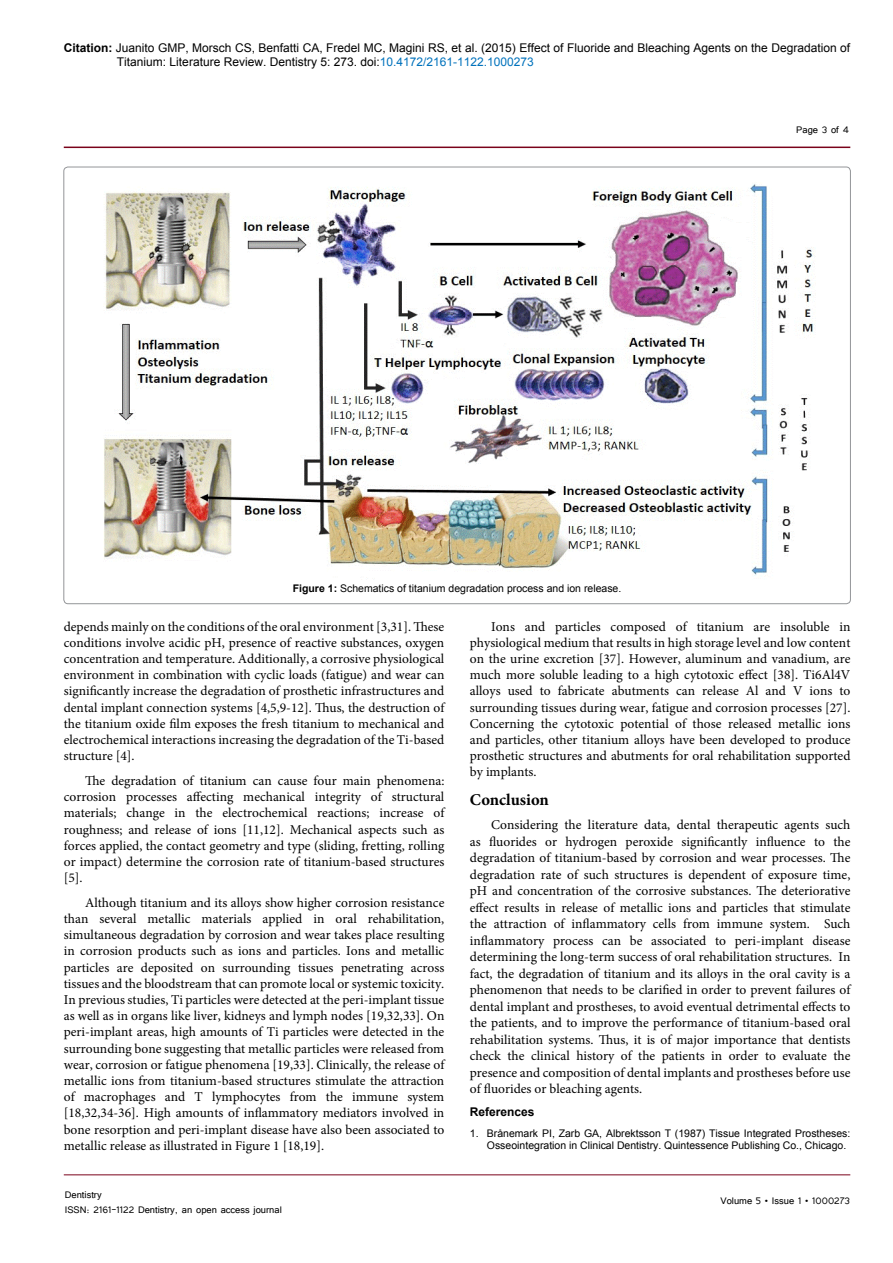
<style>
.page{position:relative;width:893px;height:1263px;background:#fff}
.page>*{position:absolute;margin:0;border:0;box-sizing:border-box;transform-origin:0 0}
.t1{font:700 16.5px "Minion Pro";color:#000}
.t2{font:13.5px/16.2px "Minion Pro";color:#000;text-align:justify}
.t3{font:12px/14.4px "Arial";color:#000}
.t4{font:12px/14.4px "Tunga";color:#000}
.t5{font:700 12px "Arial";color:#000}
.t6{font:10.5px/12.6px "Arial";color:#000}
.s1{font-weight:700}
.s2{color:#0072bc}
</style>
<div class="page">
<hr style="left:64px;top:147px;width:786px;height:1px;background:#7a031b">
<hr style="left:64px;top:1174px;width:786px;height:1px;background:#7a031b">
<img style="left:104px;top:184px;width:712px;height:394px">
<p class="t3" style="left:117px;top:40px;width:735px;text-indent:-53px"><span class="s1">Citation:</span> Juanito GMP, Morsch CS, Benfatti CA, Fredel MC, Magini RS, et al. (2015) Effect of Fluoride and Bleaching Agents on the Degradation of<br>Titanium: Literature Review. Dentistry 5: 273. doi:<span class="s2">10.4172/2161-1122.1000273</span></p>
<p class="t4" style="left:796px;top:122px;width:54px">Page 3 of 4</p>
<p class="t6" style="left:293px;top:582px;width:330px"><span class="s1">Figure 1:</span> Schematics of titanium degradation process and ion release.</p>
<p class="t2" style="left:64px;top:618px;width:382px">depends mainly on the conditions of the oral environment [3,31]. These conditions involve acidic pH, presence of reactive substances, oxygen concentration and temperature. Additionally, a corrosive physiological environment in combination with cyclic loads (fatigue) and wear can significantly increase the degradation of prosthetic infrastructures and dental implant connection systems [4,5,9-12]. Thus, the destruction of the titanium oxide film exposes the fresh titanium to mechanical and electrochemical interactions increasing the degradation of the Ti-based structure [4].</p>
<p class="t2" style="left:64px;top:772px;width:382px;text-indent:21px">The degradation of titanium can cause four main phenomena: corrosion processes affecting mechanical integrity of structural materials; change in the electrochemical reactions; increase of roughness; and release of ions [11,12]. Mechanical aspects such as forces applied, the contact geometry and type (sliding, fretting, rolling or impact) determine the corrosion rate of titanium-based structures [5].</p>
<p class="t2" style="left:64px;top:894px;width:382px;text-indent:21px">Although titanium and its alloys show higher corrosion resistance than several metallic materials applied in oral rehabilitation, simultaneous degradation by corrosion and wear takes place resulting in corrosion products such as ions and particles. Ions and metallic particles are deposited on surrounding tissues penetrating across tissues and the bloodstream that can promote local or systemic toxicity.<br>In previous studies, Ti particles were detected at the peri-implant tissue as well as in organs like liver, kidneys and lymph nodes [19,32,33]. On peri-implant areas, high amounts of Ti particles were detected in the surrounding bone suggesting that metallic particles were released from wear, corrosion or fatigue phenomena [19,33]. Clinically, the release of metallic ions from titanium-based structures stimulate the attraction of macrophages and T lymphocytes from the immune system [18,32,34-36]. High amounts of inflammatory mediators involved in bone resorption and peri-implant disease have also been associated to metallic release as illustrated in Figure 1 [18,19].</p>
<p class="t4" style="left:65px;top:1187px;width:219px">Dentistry<br>ISSN: 2161-1122 Dentistry, an open access journal</p>
<p class="t2" style="left:470px;top:618px;width:382px;text-indent:21px">Ions and particles composed of titanium are insoluble in physiological medium that results in high storage level and low content on the urine excretion [37]. However, aluminum and vanadium, are much more soluble leading to a high cytotoxic effect [38]. Ti6Al4V alloys used to fabricate abutments can release Al and V ions to surrounding tissues during wear, fatigue and corrosion processes [27].<br>Concerning the cytotoxic potential of those released metallic ions and particles, other titanium alloys have been developed to produce prosthetic structures and abutments for oral rehabilitation supported by implants.</p>
<p class="t1" style="left:470px;top:788px;width:81px">Conclusion</p>
<p class="t2" style="left:470px;top:817px;width:382px;text-indent:21px">Considering the literature data, dental therapeutic agents such as fluorides or hydrogen peroxide significantly influence to the degradation of titanium-based by corrosion and wear processes. The degradation rate of such structures is dependent of exposure time, pH and concentration of the corrosive substances. The deteriorative effect results in release of metallic ions and particles that stimulate the attraction of inflammatory cells from immune system. Such inflammatory process can be associated to peri-implant disease determining the long-term success of oral rehabilitation structures. In fact, the degradation of titanium and its alloys in the oral cavity is a phenomenon that needs to be clarified in order to prevent failures of dental implant and prostheses, to avoid eventual detrimental effects to the patients, and to improve the performance of titanium-based oral rehabilitation systems. Thus, it is of major importance that dentists check the clinical history of the patients in order to evaluate the presence and composition of dental implants and prostheses before use of fluorides or bleaching agents.</p>
<p class="t5" style="left:470px;top:1103px;width:66px">References</p>
<p class="t6" style="left:487px;top:1127px;width:365px;text-indent:-17px">1. Brånemark PI, Zarb GA, Albrektsson T (1987) Tissue Integrated Prostheses:<br>Osseointegration in Clinical Dentistry. Quintessence Publishing Co., Chicago.</p>
<p class="t4" style="left:720px;top:1193px;width:131px">Volume 5 • Issue 1 • 1000273</p>
</div>
